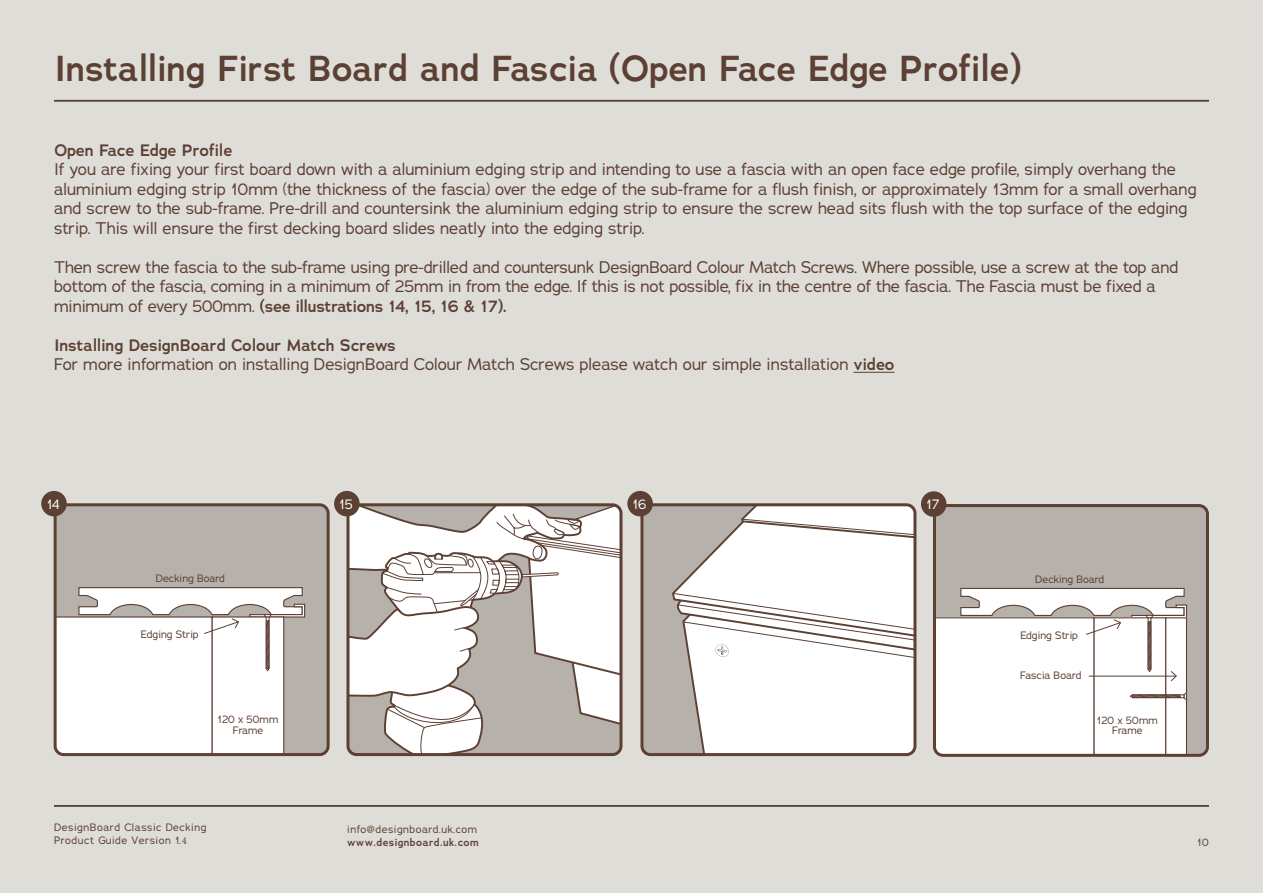
<style>
.page{position:relative;width:1263px;height:893px;background:#dfddd8}
.page>*{position:absolute;margin:0;border:0;box-sizing:border-box;transform-origin:0 0}
.t1{font:600 36px "Adrianna";color:#5c4034}
.t2{font:16.5px/19.5px "Adrianna";color:#5c4034}
.t3{font:600 16.5px "Adrianna";color:#5c4034}
.t4{font:13.5px "Adrianna";color:#fff}
.t5{font:10.5px/10.5px "Adrianna";letter-spacing:.015em;color:#5c4034;text-align:center}
.t6{font:10.5px/12.8px "Adrianna";letter-spacing:.05em;color:#5c4034}
.t7{font:600 10.5px "Adrianna";letter-spacing:.04em;color:#5c4034}
.s1{font-weight:600}
.s2{font-family:"Minion Pro"}
</style>
<div class="page">
<svg style="left:639px;top:502px;width:279px;height:256px"></svg>
<svg style="left:931px;top:503px;width:279px;height:255px"></svg>
<svg style="left:52px;top:502px;width:279px;height:256px"></svg>
<div style="left:41px;top:491px;width:26px;height:25px;background:#5c4034;border-radius:50%"></div>
<div style="left:627px;top:491px;width:26px;height:25px;background:#5c4034;border-radius:50%"></div>
<div style="left:921px;top:491px;width:25px;height:26px;background:#5c4034;border-radius:50%"></div>
<svg style="left:345px;top:502px;width:279px;height:256px"></svg>
<div style="left:334px;top:491px;width:26px;height:25px;background:#5c4034;border-radius:50%"></div>
<hr style="left:54px;top:100px;width:1155px;height:1px;background:#5c4034">
<hr style="left:853px;top:372px;width:41px;height:1px;background:#5c4034">
<svg style="left:55px;top:586px;width:251px;height:169px"></svg>
<svg style="left:934px;top:587px;width:253px;height:168px"></svg>
<hr style="left:54px;top:805px;width:1155px;height:2px;background:#5c4034">
<h1 class="t1" style="left:54px;top:45px;width:968px">Installing First Board and Fascia (Open Face Edge Profile)</h1>
<p class="t3" style="left:54px;top:139px;width:180px">Open Face Edge Profile</p>
<p class="t2" style="left:54px;top:159px;width:1144px">If you are fixing your first board down with a aluminium edging strip and intending to use a fascia with an open face edge profile, simply overhang the aluminium edging strip 10mm (the thickness of the fascia) over the edge of the sub-frame for a flush finish, or approximately 13mm for a small overhang and screw to the sub-frame. Pre-drill and countersink the aluminium edging strip to ensure the screw head sits flush with the top surface of the edging strip. This will ensure the first decking board slides neatly into the edging strip.</p>
<p class="t2" style="left:54px;top:257px;width:1126px">Then screw the fascia to the sub-frame using pre-drilled and countersunk DesignBoard Colour Match Screws. Where possible, use a screw at the top and bottom of the fascia, coming in a minimum of 25mm in from the edge. If this is not possible, fix in the centre of the fascia. The Fascia must be fixed a minimum of every 500mm. <span class="s1">(see illustrations 14, 15, 16 &amp; 17).</span></p>
<p class="t2" style="left:54px;top:335px;width:842px"><span class="s1">Installing DesignBoard Colour Match Screws<br></span>For more information on installing DesignBoard Colour Match Screws please watch our simple installation <span class="s1">video</span></p>
<p class="t4" style="left:47px;top:495px;width:14px">14</p>
<p class="t4" style="left:339px;top:495px;width:15px">15</p>
<p class="t4" style="left:632px;top:495px;width:15px">16</p>
<p class="t4" style="left:926px;top:496px;width:15px">17</p>
<p class="t5" style="left:156px;top:573px;width:71px">Decking Board</p>
<p class="t5" style="left:1035px;top:573px;width:71px">Decking Board</p>
<p class="t5" style="left:141px;top:629px;width:59px">Edging Strip</p>
<p class="t5" style="left:1020px;top:630px;width:59px">Edging Strip</p>
<p class="t5" style="left:1020px;top:670px;width:63px">Fascia Board</p>
<p class="t5" style="left:218px;top:714px;width:62px">120 x 50mm<br>Frame</p>
<p class="t5" style="left:1097px;top:715px;width:62px">120 x 50mm<br>Frame</p>
<p class="t6" style="left:54px;top:821px;width:154px">DesignBoard Classic Decking<br>Product Guide Version 1.<span class="s2">4</span></p>
<p class="t6" style="left:347px;top:822px;width:132px">info@designboard.uk.com</p>
<p class="t7" style="left:347px;top:836px;width:133px">www.designboard.uk.com</p>
<p class="t5" style="left:1197px;top:837px;width:13px">10</p>
</div>
